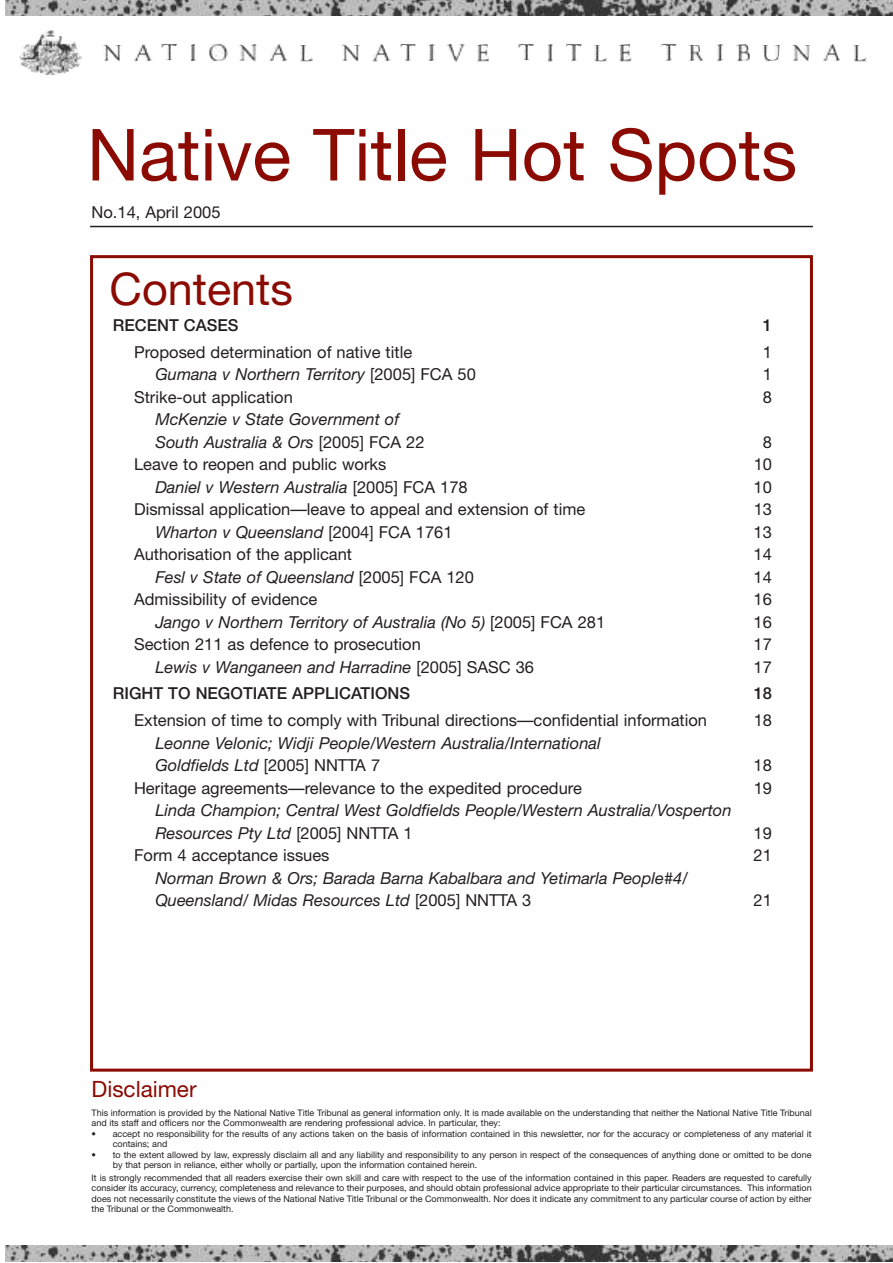
<style>
.page{position:relative;width:893px;height:1263px;background:#fff}
.page>*{position:absolute;margin:0;border:0;box-sizing:border-box;transform-origin:0 0}
.t1{font:72px "Helvetica Neue";color:#8b0a02}
.t2{font:45px "Helvetica Neue";color:#8b0a02}
.t3{font:22.5px "Helvetica Neue";color:#8b0a02}
.t4{font:italic 16.5px/22.5px "Helvetica Neue";color:#231f20}
.t5{font:16.5px "Helvetica Neue";color:#231f20}
.t6{font:500 16.5px "Helvetica Neue";color:#231f20}
.t7{font:9px/10.5px "Helvetica Neue";color:#231f20}
.s1{font-style:normal}
</style>
<div class="page">
<div style="left:90px;top:255px;width:723px;height:816px;border:3px solid #8b0a02"></div>
<img style="left:5px;top:1246px;width:888px;height:16px">
<img style="left:5px;top:0;width:888px;height:16px">
<img style="left:19px;top:30px;width:848px;height:45px">
<hr style="left:90px;top:226px;width:723px;height:1px;background:#231f20">
<h1 class="t1" style="left:87px;top:129px;width:712px">Native Title Hot Spots</h1>
<h3 class="t5" style="left:92px;top:207px;width:130px">No.14, April 2005</h3>
<h2 class="t2" style="left:110px;top:273px;width:185px">Contents</h2>
<h3 class="t6" style="left:113px;top:319px;width:127px">RECENT CASES</h3>
<h3 class="t6" style="left:763px;top:319px;width:11px">1</h3>
<h3 class="t5" style="left:134px;top:346px;width:280px">Proposed determination of native title</h3>
<h3 class="t5" style="left:763px;top:346px;width:11px">1</h3>
<h3 class="t4" style="left:155px;top:364px;width:322px">Gumana v Northern Territory <span class="s1">[2005] FCA 50</span></h3>
<h3 class="t5" style="left:763px;top:368px;width:11px">1</h3>
<h3 class="t5" style="left:134px;top:391px;width:160px">Strike-out application</h3>
<h3 class="t5" style="left:763px;top:391px;width:11px">8</h3>
<h3 class="t4" style="left:155px;top:409px;width:271px">McKenzie v State Government of<br>South Australia &amp; Ors <span class="s1">[2005] FCA 22</span></h3>
<h3 class="t5" style="left:763px;top:436px;width:11px">8</h3>
<h3 class="t5" style="left:134px;top:458px;width:254px">Leave to reopen and public works</h3>
<h3 class="t5" style="left:754px;top:458px;width:20px">10</h3>
<h3 class="t4" style="left:155px;top:477px;width:314px">Daniel v Western Australia <span class="s1">[2005] FCA 178</span></h3>
<h3 class="t5" style="left:754px;top:481px;width:20px">10</h3>
<h3 class="t5" style="left:134px;top:503px;width:453px">Dismissal application—leave to appeal and extension of time</h3>
<h3 class="t5" style="left:754px;top:503px;width:20px">13</h3>
<h3 class="t4" style="left:155px;top:522px;width:299px">Wharton v Queensland <span class="s1">[2004] FCA 1761</span></h3>
<h3 class="t5" style="left:754px;top:526px;width:20px">13</h3>
<h3 class="t5" style="left:134px;top:548px;width:220px">Authorisation of the applicant</h3>
<h3 class="t5" style="left:754px;top:548px;width:20px">14</h3>
<h3 class="t4" style="left:155px;top:567px;width:320px">Fesl v State of Queensland <span class="s1">[2005] FCA 120</span></h3>
<h3 class="t5" style="left:754px;top:571px;width:20px">14</h3>
<h3 class="t5" style="left:134px;top:593px;width:185px">Admissibility of evidence</h3>
<h3 class="t5" style="left:754px;top:593px;width:20px">16</h3>
<h3 class="t4" style="left:155px;top:612px;width:451px">Jango v Northern Territory of Australia (No 5) <span class="s1">[2005] FCA 281</span></h3>
<h3 class="t5" style="left:754px;top:616px;width:20px">16</h3>
<h3 class="t5" style="left:134px;top:638px;width:288px">Section 211 as defence to prosecution</h3>
<h3 class="t5" style="left:754px;top:638px;width:20px">17</h3>
<h3 class="t4" style="left:155px;top:657px;width:380px">Lewis v Wanganeen and Harradine <span class="s1">[2005] SASC 36</span></h3>
<h3 class="t5" style="left:754px;top:661px;width:20px">17</h3>
<h3 class="t6" style="left:113px;top:687px;width:299px">RIGHT TO NEGOTIATE APPLICATIONS</h3>
<h3 class="t6" style="left:754px;top:687px;width:20px">18</h3>
<h3 class="t5" style="left:134px;top:714px;width:574px">Extension of time to comply with Tribunal directions—confidential information</h3>
<h3 class="t5" style="left:754px;top:714px;width:20px">18</h3>
<h3 class="t4" style="left:155px;top:733px;width:447px">Leonne Velonic; Widji People/Western Australia/International<br>Goldfields Ltd <span class="s1">[2005] NNTTA 7</span></h3>
<h3 class="t5" style="left:754px;top:759px;width:20px">18</h3>
<h3 class="t5" style="left:134px;top:782px;width:449px">Heritage agreements—relevance to the expedited procedure</h3>
<h3 class="t5" style="left:754px;top:782px;width:20px">19</h3>
<h3 class="t4" style="left:155px;top:800px;width:578px">Linda Champion; Central West Goldfields People/Western Australia/Vosperton<br>Resources Pty Ltd <span class="s1">[2005] NNTTA 1</span></h3>
<h3 class="t5" style="left:754px;top:827px;width:20px">19</h3>
<h3 class="t5" style="left:134px;top:849px;width:197px">Form 4 acceptance issues</h3>
<h3 class="t5" style="left:754px;top:849px;width:20px">21</h3>
<h3 class="t4" style="left:155px;top:868px;width:534px">Norman Brown &amp; Ors; Barada Barna Kabalbara and Yetimarla People#4/<br>Queensland/ Midas Resources Ltd <span class="s1">[2005] NNTTA 3</span></h3>
<h3 class="t5" style="left:754px;top:894px;width:20px">21</h3>
<h3 class="t3" style="left:92px;top:1080px;width:107px">Disclaimer</h3>
<p class="t7" style="left:92px;top:1108px;width:722px">This information is provided by the National Native Title Tribunal as general information only. It is made available on the understanding that neither the National Native Title Tribunal and its staff and officers nor the Commonwealth are rendering professional advice. In particular, they:</p>
<p class="t7" style="left:113px;top:1129px;width:700px;text-indent:-21px">• accept no responsibility for the results of any actions taken on the basis of information contained in this newsletter, nor for the accuracy or completeness of any material it contains; and</p>
<p class="t7" style="left:113px;top:1150px;width:700px;text-indent:-21px">• to the extent allowed by law, expressly disclaim all and any liability and responsibility to any person in respect of the consequences of anything done or omitted to be done by that person in reliance, either wholly or partially, upon the information contained herein.</p>
<p class="t7" style="left:92px;top:1173px;width:722px;text-align:justify">It is strongly recommended that all readers exercise their own skill and care with respect to the use of the information contained in this paper. Readers are requested to carefully consider its accuracy, currency, completeness and relevance to their purposes, and should obtain professional advice appropriate to their particular circumstances. This information does not necessarily constitute the views of the National Native Title Tribunal or the Commonwealth. Nor does it indicate any commitment to any particular course of action by either the Tribunal or the Commonwealth.</p>
</div>
